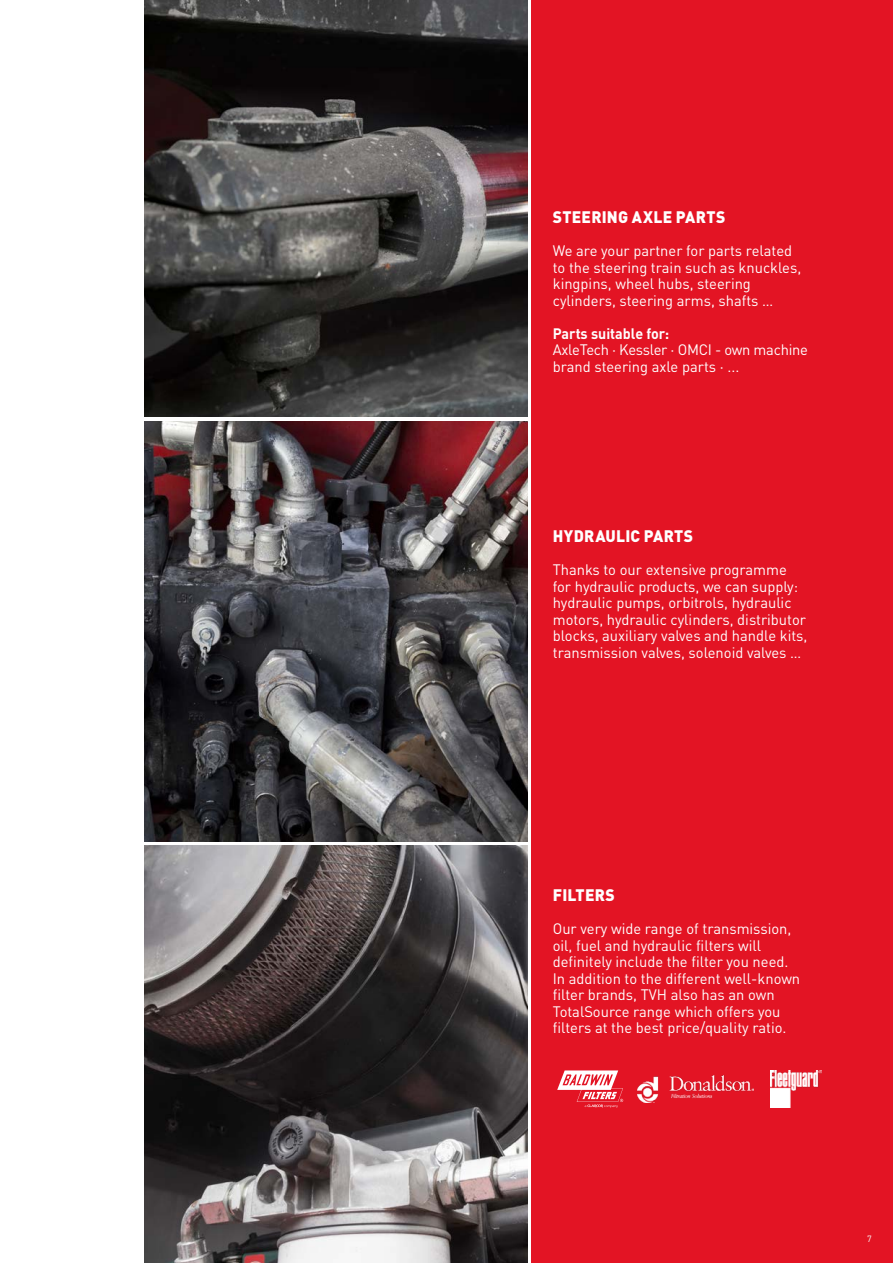
<style>
.page{position:relative;width:893px;height:1263px;background:#fff}
.page>*{position:absolute;margin:0;border:0;box-sizing:border-box;transform-origin:0 0}
.t1{font:900 16.5px "TVH Pro";letter-spacing:.015em;color:#fff;scale:.95 1}
.t2{font:15px/16.5px "TVH Pro";color:#fff}
.t3{font:15px/16.5px "TVH Pro";letter-spacing:-.02em;color:#fff}
.t4{font:700 15px "TVH Pro";color:#fff;scale:.95 1}
.t5{font:9px "TVH Pro";color:#fff}
</style>
<div class="page">
<div style="left:531px;top:0;width:362px;height:1263px;background:#e31424"></div>
<img style="left:145px;top:0;width:382px;height:417px">
<img style="left:145px;top:421px;width:382px;height:421px">
<img style="left:145px;top:845px;width:382px;height:418px">
<img style="left:638px;top:1075px;width:115px;height:28px">
<img style="left:770px;top:1070px;width:51px;height:38px">
<svg style="left:557px;top:1070px;width:66px;height:38px"></svg>
<p class="t1" style="left:553px;top:203px;width:183px">STEERING AXLE PARTS</p>
<p class="t2" style="left:553px;top:241px;width:250px">We are your partner for parts related to the steering train such as knuckles, kingpins, wheel hubs, steering cylinders, steering arms, shafts …</p>
<p class="t4" style="left:553px;top:321px;width:124px">Parts suitable for:</p>
<p class="t3" style="left:553px;top:340px;width:257px">AxleTech • Kessler • OMCI - own machine brand steering axle parts • ...</p>
<p class="t1" style="left:553px;top:522px;width:149px">HYDRAULIC PARTS</p>
<p class="t2" style="left:553px;top:560px;width:256px">Thanks to our extensive programme for hydraulic products, we can supply: hydraulic pumps, orbitrols, hydraulic motors, hydraulic cylinders, distributor blocks, auxiliary valves and handle kits, transmission valves, solenoid valves …</p>
<p class="t1" style="left:553px;top:881px;width:67px">FILTERS</p>
<p class="t2" style="left:553px;top:919px;width:249px">Our very wide range of transmission, oil, fuel and hydraulic filters will definitely include the filter you need.<br>In addition to the different well-known filter brands, TVH also has an own TotalSource range which offers you filters at the best price/quality ratio.</p>
<p class="t5" style="left:867px;top:1231px;width:6px">7</p>
</div>
